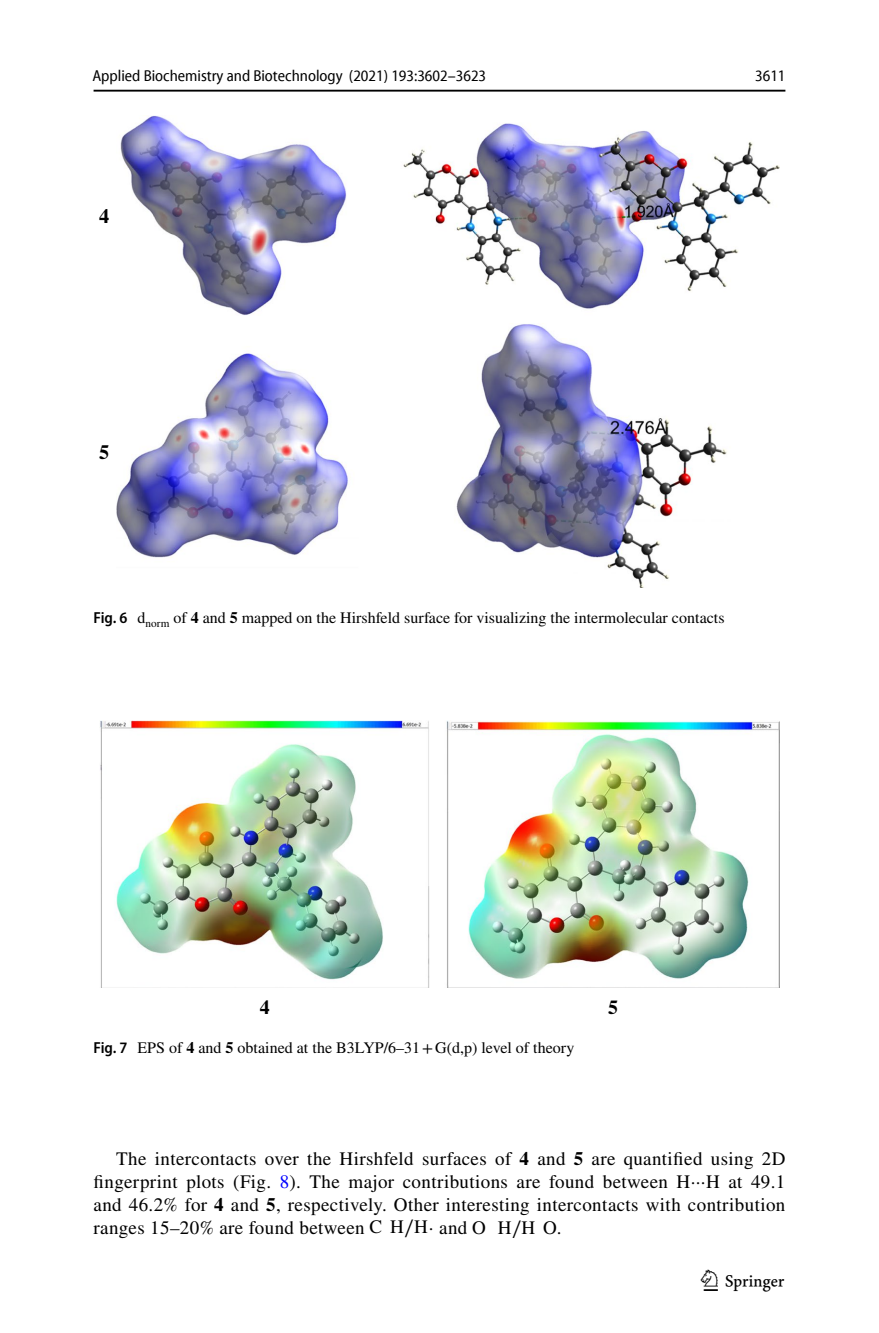
<style>
.page{position:relative;width:879px;height:1333px;background:#fff}
.page>*{position:absolute;margin:0;border:0;box-sizing:border-box;transform-origin:0 0}
.t1{font:30px "Springnew Regular 5";color:#000}
.t2{font:700 20.2px "Times";color:#000}
.t3{font:19.8px "Times Bold 2";color:#000}
.t4{font:19px/23px "STIX";letter-spacing:.02em;color:#000;text-align:justify}
.t5{font:16px "STIX";color:#000}
.t6{font:semi-condensed 16px "Myriad Pro Unic";color:#000}
.s1{font-family:"Myriad Pro";font-weight:600;font-stretch:semi-condensed}
.s2{font-weight:700}
.s3{color:#00f}
.s4{font-family:"STIX General Regular 14"}
.s5{font-family:"STIX Math Regular 18"}
.s6{font-family:"STIX General Regular 15"}
.s7{font-family:"STIX Math Regular 19"}
</style>
<div class="page">
<hr style="left:94px;top:90px;width:691px;height:2px;background:#000">
<img style="left:117px;top:116px;width:663px;height:472px">
<img style="left:100px;top:721px;width:679px;height:266px">
<p class="t6" style="left:92px;top:69px;width:395px">Applied Biochemistry and Biotechnology (2021) 193:3602–3623</p>
<p class="t6" style="left:755px;top:69px;width:32px">3611</p>
<p class="t2" style="left:99px;top:204px;width:12px">4</p>
<p class="t2" style="left:99px;top:440px;width:12px">5</p>
<p class="t5" style="left:94px;top:606px;width:632px"><span class="s1">Fig. 6</span> d<sub>norm</sub> of <span class="s2">4</span> and <span class="s2">5</span> mapped on the Hirshfeld surface for visualizing the intermolecular contacts</p>
<p class="t3" style="left:260px;top:995px;width:11px">4</p>
<p class="t3" style="left:608px;top:995px;width:11px">5</p>
<p class="t5" style="left:94px;top:1037px;width:482px"><span class="s1">Fig. 7</span> EPS of <span class="s2">4</span> and <span class="s2">5</span> obtained at the B3LYP/6–31+G(d,p) level of theory</p>
<p class="t4" style="left:94px;top:1147px;width:693px;text-indent:23px">The intercontacts over the Hirshfeld surfaces of <span class="s2">4</span> and <span class="s2">5</span> are quantified using 2D fingerprint plots (Fig. <span class="s3">8</span>). The major contributions are found between H···H at 49.1 and 46.2% for <span class="s2">4</span> and <span class="s2">5</span>, respectively. Other interesting intercontacts with contribution ranges 15–20% are found between <span class="s4">C H</span><span class="s5">∕</span><span class="s4">H</span>· and <span class="s6">O H</span><span class="s7">∕</span><span class="s6">H O</span>.</p>
<h1 class="t1" style="left:703px;top:1269px;width:83px">1 3</h1>
</div>
